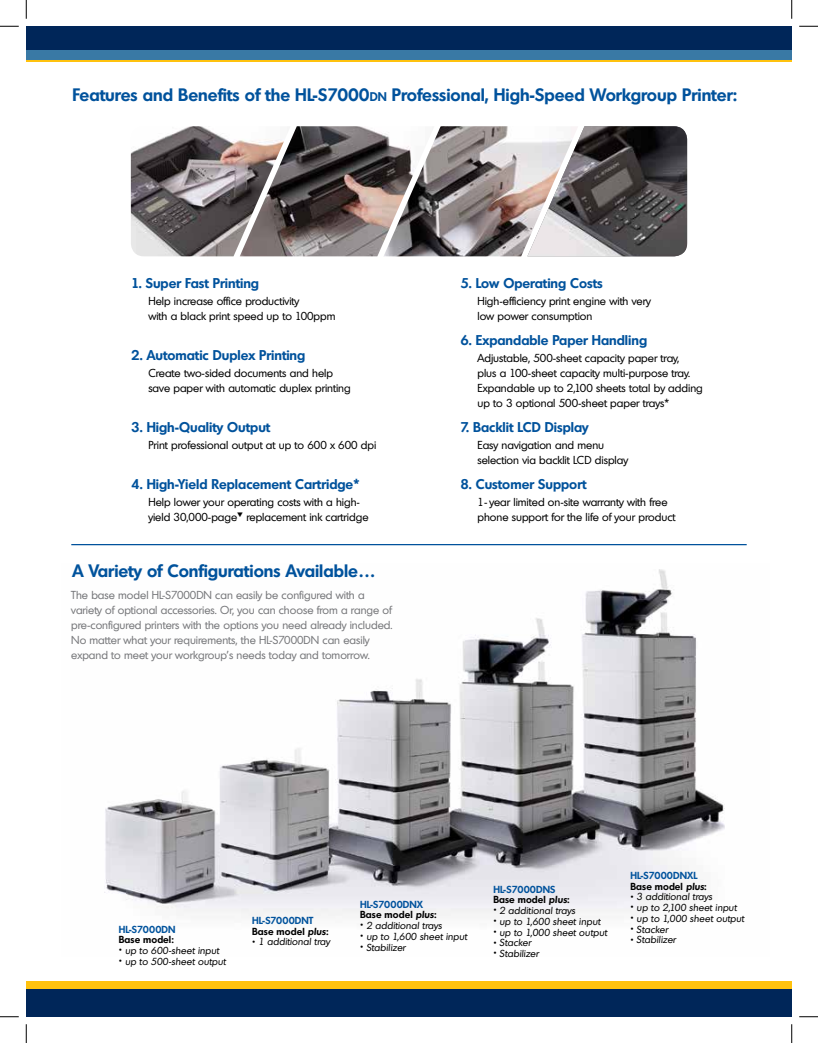
<style>
.page{position:relative;width:818px;height:1043px;background:#fff}
.page>*{position:absolute;margin:0;border:0;box-sizing:border-box;transform-origin:0 0}
.t1{font:600 17.5px "Montreal TS";color:#00529c}
.t2{font:600 13.75px "Montreal TS";color:#00529c}
.t3{font:11.25px/15px "Montreal TS";color:#000}
.t4{font:11.25px/15px "Montreal TS";color:#77787b}
.t5{font:italic 9.88px "Montreal TS";letter-spacing:.005em;color:#000}
.t6{font:600 9.88px/10.8px "Montreal TS";letter-spacing:.005em;color:#00529c}
.t7{font:600 9.88px "Montreal TS";letter-spacing:.005em;color:#000}
.s1{font-size:12.25px}
.s2{color:#000}
.s3{font-style:italic;color:#000}
</style>
<div class="page">
<img style="left:104px;top:569px;width:621px;height:347px">
<div style="left:26px;top:981px;width:765px;height:35px;background:#ffc20e"></div>
<div style="left:26px;top:989px;width:765px;height:27px;background:#002659"></div>
<svg style="left:26px;top:59px;width:765px;height:3px;background:#bda940"></svg>
<div style="left:26px;top:44px;width:765px;height:15px;background:#3979a5"></div>
<div style="left:26px;top:26px;width:765px;height:24px;background:#002659"></div>
<hr style="left:71px;top:544px;width:675px;height:1px;background:#00529c">
<img style="left:131px;top:126px;width:109px;height:130px">
<img style="left:578px;top:126px;width:109px;height:130px">
<img style="left:434px;top:126px;width:144px;height:130px">
<img style="left:240px;top:126px;width:194px;height:130px">
<svg style="left:0;top:25px;width:19px;height:2px"></svg>
<svg style="left:799px;top:25px;width:19px;height:2px"></svg>
<svg style="left:0;top:1016px;width:19px;height:1px"></svg>
<svg style="left:799px;top:1016px;width:19px;height:1px"></svg>
<svg style="left:25px;top:0;width:2px;height:19px"></svg>
<svg style="left:25px;top:1024px;width:2px;height:18px"></svg>
<svg style="left:791px;top:0;width:1px;height:19px"></svg>
<svg style="left:791px;top:1024px;width:1px;height:18px"></svg>
<h1 class="t1" style="left:72px;top:83px;width:666px">Features and Benefits of the HL-S7000<span class="s1">dn</span> Professional, High-Speed Workgroup Printer:</h1>
<p class="t2" style="left:131px;top:274px;width:129px">1. Super Fast Printing</p>
<p class="t3" style="left:148px;top:293px;width:189px">Help increase office productivity<br>with a black print speed up to 100ppm</p>
<p class="t2" style="left:131px;top:346px;width:175px">2. Automatic Duplex Printing</p>
<p class="t3" style="left:148px;top:365px;width:204px">Create two-sided documents and help save paper with automatic duplex printing</p>
<p class="t2" style="left:131px;top:418px;width:140px">3. High-Quality Output</p>
<p class="t3" style="left:148px;top:437px;width:229px">Print professional output at up to 600 x 600 dpi</p>
<p class="t2" style="left:131px;top:475px;width:230px">4. High-Yield Replacement Cartridge*</p>
<p class="t3" style="left:148px;top:494px;width:222px">Help lower your operating costs with a high&shy;yield 30,000-page▼ replacement ink cartridge</p>
<h1 class="t1" style="left:72px;top:559px;width:304px">A Variety of Configurations Available…</h1>
<p class="t4" style="left:71px;top:587px;width:323px">The base model HL-S7000DN can easily be configured with a variety of optional accessories. Or, you can choose from a range of pre-configured printers with the options you need already included.<br>No matter what your requirements, the HL-S7000DN can easily expand to meet your workgroup's needs today and tomorrow.</p>
<p class="t2" style="left:460px;top:274px;width:144px">5. Low Operating Costs</p>
<p class="t3" style="left:477px;top:293px;width:175px">High-efficiency print engine with very low power consumption</p>
<p class="t2" style="left:460px;top:331px;width:188px">6. Expandable Paper Handling</p>
<p class="t3" style="left:477px;top:350px;width:227px">Adjustable, 500-sheet capacity paper tray,<br>plus a 100-sheet capacity multi-purpose tray.<br>Expandable up to 2,100 sheets total by adding up to 3 optional 500-sheet paper trays*</p>
<p class="t2" style="left:460px;top:418px;width:130px">7. Backlit LCD Display</p>
<p class="t3" style="left:477px;top:437px;width:152px">Easy navigation and menu selection via backlit LCD display</p>
<p class="t2" style="left:460px;top:475px;width:128px">8. Customer Support</p>
<p class="t3" style="left:477px;top:494px;width:199px">1- year limited on-site warranty with free phone support for the life of your product</p>
<p class="t6" style="left:119px;top:923px;width:58px">HL-S7000DN</p>
<p class="t7" style="left:119px;top:933px;width:57px">Base model:</p>
<p class="t5" style="left:119px;top:944px;width:102px"><sup>•</sup> up to 600-sheet input</p>
<p class="t5" style="left:119px;top:955px;width:108px"><sup>•</sup> up to 500-sheet output</p>
<p class="t6" style="left:252px;top:914px;width:78px">HL-S7000DNT<br><span class="s2">Base model</span> <span class="s3">plus</span><span class="s2">:</span></p>
<p class="t5" style="left:252px;top:935px;width:79px"><sup>•</sup> 1 additional tray</p>
<p class="t6" style="left:360px;top:898px;width:78px">HL-S7000DNX<br><span class="s2">Base model</span> <span class="s3">plus</span><span class="s2">:</span></p>
<p class="t5" style="left:360px;top:919px;width:83px"><sup>•</sup> 2 additional trays</p>
<p class="t5" style="left:360px;top:930px;width:108px"><sup>•</sup> up to 1,600 sheet input</p>
<p class="t5" style="left:360px;top:940px;width:47px"><sup>•</sup> Stabilizer</p>
<p class="t6" style="left:493px;top:883px;width:78px">HL-S7000DNS<br><span class="s2">Base model</span> <span class="s3">plus</span><span class="s2">:</span></p>
<p class="t5" style="left:493px;top:904px;width:83px"><sup>•</sup> 2 additional trays</p>
<p class="t5" style="left:493px;top:915px;width:108px"><sup>•</sup> up to 1,600 sheet input</p>
<p class="t5" style="left:493px;top:925px;width:115px"><sup>•</sup> up to 1,000 sheet output</p>
<p class="t5" style="left:493px;top:936px;width:39px"><sup>•</sup> Stacker</p>
<p class="t5" style="left:493px;top:947px;width:47px"><sup>•</sup> Stabilizer</p>
<p class="t6" style="left:630px;top:869px;width:78px">HL-S7000DNXL<br><span class="s2">Base model</span> <span class="s3">plus</span><span class="s2">:</span></p>
<p class="t5" style="left:630px;top:890px;width:83px"><sup>•</sup> 3 additional trays</p>
<p class="t5" style="left:630px;top:901px;width:108px"><sup>•</sup> up to 2,100 sheet input</p>
<p class="t5" style="left:630px;top:912px;width:115px"><sup>•</sup> up to 1,000 sheet output</p>
<p class="t5" style="left:630px;top:922px;width:39px"><sup>•</sup> Stacker</p>
<p class="t5" style="left:630px;top:933px;width:47px"><sup>•</sup> Stabilizer</p>
</div>
